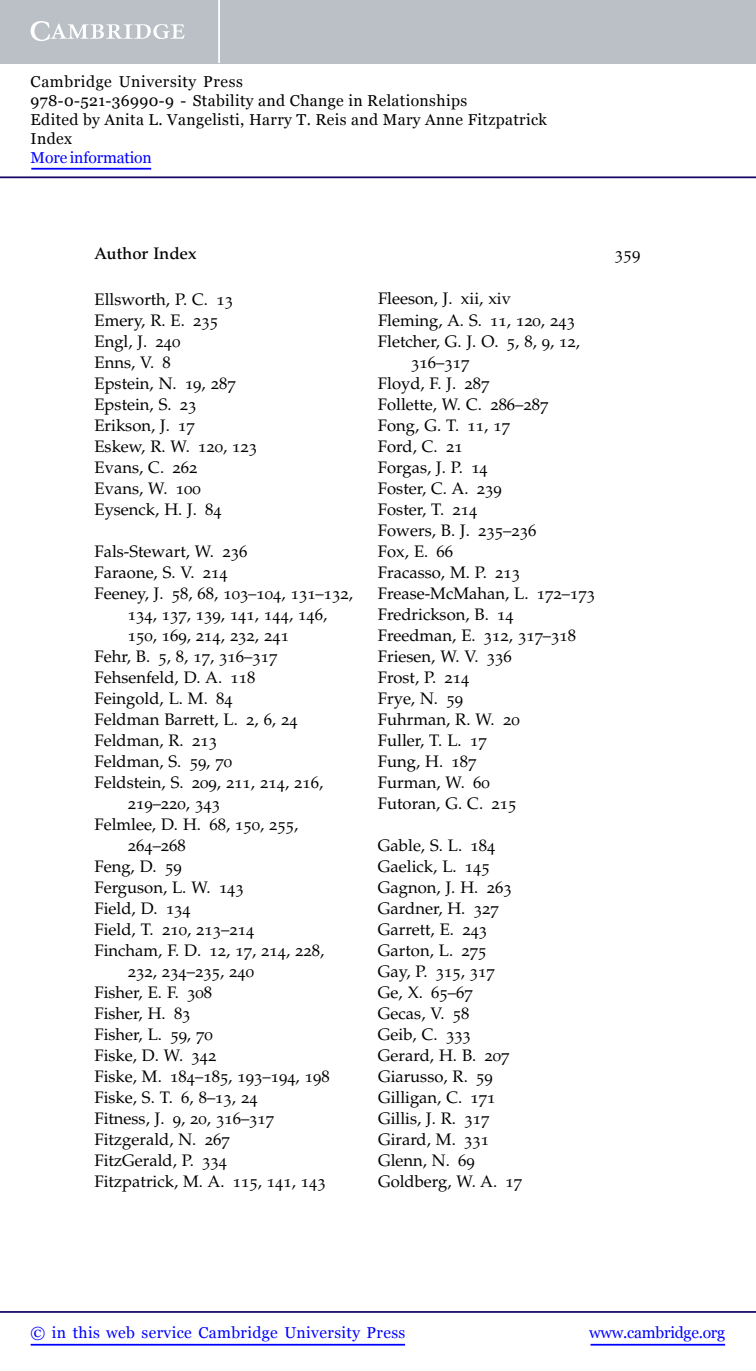
<style>
.page{position:relative;width:756px;height:1371px;background:#fff}
.page>*{position:absolute;margin:0;border:0;box-sizing:border-box;transform-origin:0 0}
.t1{font:16.62px/21px "Palatino";color:#000}
.t2{font:16.62px "Palatino SC";color:#000}
.t3{font:500 16.62px "Palatino";color:#000}
.t4{font:15.75px/18.9px "Georgia";letter-spacing:.025em;color:#000}
.t5{font:15.75px "Georgia";letter-spacing:.025em;color:#00f}
.t6{font:15.75px "Georgia";letter-spacing:-.015em;color:#00f}
.t7{font:15.75px "Georgia";letter-spacing:-.01em;color:#00f}
.s1{font-family:"Palatino SC"}
.s2{font-family:"Palatino"}
</style>
<div class="page">
<div style="left:0;top:0;width:756px;height:63px;background:#bac0c6"></div>
<svg style="left:31px;top:21px;width:154px;height:20px"></svg>
<hr style="left:218px;top:0;width:2px;height:63px;background:#fff">
<hr style="left:0;top:176px;width:756px;height:2px;background:#150666">
<hr style="left:591px;top:1343px;width:134px;height:2px;background:#00f">
<hr style="left:0;top:1310px;width:756px;height:2px;background:#150666">
<hr style="left:31px;top:1343px;width:374px;height:2px;background:#00f">
<hr style="left:31px;top:168px;width:120px;height:2px;background:#00f">
<p class="t4" style="left:31px;top:72px;width:518px">Cambridge University Press<br>978-0-521-36990-9 - Stability and Change in Relationships<br>Edited by Anita L. Vangelisti, Harry T. Reis and Mary Anne Fitzpatrick Index</p>
<p class="t7" style="left:31px;top:148px;width:123px">More information</p>
<p class="t3" style="left:94px;top:247px;width:104px">Author Index</p>
<p class="t2" style="left:615px;top:247px;width:27px">359</p>
<p class="t1" style="left:378px;top:290px;width:135px">Fleeson, J. xii, xiv</p>
<p class="t1" style="left:378px;top:311px;width:199px">Fleming, A. S. <span class="s1">11</span>, <span class="s1">120</span>, <span class="s1">243</span></p>
<p class="t1" style="left:378px;top:332px;width:204px">Fletcher, G. J. O. <span class="s1">5</span>, <span class="s1">8</span>, <span class="s1">9</span>, <span class="s1">12</span>,</p>
<p class="t2" style="left:411px;top:355px;width:60px">316<span class="s2">–</span>317</p>
<p class="t1" style="left:378px;top:374px;width:113px">Floyd, F. J. <span class="s1">287</span></p>
<p class="t1" style="left:378px;top:395px;width:172px">Follette, W. C. <span class="s1">286</span>–<span class="s1">287</span></p>
<p class="t1" style="left:378px;top:416px;width:134px">Fong, G. T. <span class="s1">11</span>, <span class="s1">17</span></p>
<p class="t1" style="left:378px;top:437px;width:86px">Ford, C. <span class="s1">21</span></p>
<p class="t1" style="left:378px;top:458px;width:111px">Forgas, J. P. <span class="s1">14</span></p>
<p class="t1" style="left:378px;top:479px;width:125px">Foster, C. A. <span class="s1">239</span></p>
<p class="t1" style="left:378px;top:500px;width:101px">Foster, T. <span class="s1">214</span></p>
<p class="t1" style="left:378px;top:521px;width:160px">Fowers, B. J. <span class="s1">235</span>–<span class="s1">236</span></p>
<p class="t1" style="left:378px;top:542px;width:77px">Fox, E. <span class="s1">66</span></p>
<p class="t1" style="left:378px;top:563px;width:144px">Fracasso, M. P. <span class="s1">213</span></p>
<p class="t1" style="left:378px;top:584px;width:219px">Frease-McMahan, L. <span class="s1">172</span>–<span class="s1">173</span></p>
<p class="t1" style="left:378px;top:605px;width:137px">Fredrickson, B. <span class="s1">14</span></p>
<p class="t1" style="left:378px;top:626px;width:200px">Freedman, E. <span class="s1">312</span>, <span class="s1">317</span>–<span class="s1">318</span></p>
<p class="t1" style="left:378px;top:647px;width:135px">Friesen, W. V. <span class="s1">336</span></p>
<p class="t1" style="left:378px;top:668px;width:93px">Frost, P. <span class="s1">214</span></p>
<p class="t1" style="left:378px;top:689px;width:87px">Frye, N. <span class="s1">59</span></p>
<p class="t1" style="left:378px;top:710px;width:143px">Fuhrman, R. W. <span class="s1">20</span></p>
<p class="t1" style="left:378px;top:731px;width:110px">Fuller, T. L. <span class="s1">17</span></p>
<p class="t1" style="left:378px;top:752px;width:100px">Fung, H. <span class="s1">187</span></p>
<p class="t1" style="left:378px;top:773px;width:113px">Furman, W. <span class="s1">60</span></p>
<p class="t1" style="left:378px;top:794px;width:140px">Futoran, G. C. <span class="s1">215</span></p>
<p class="t1" style="left:378px;top:836px;width:146px">Gable, S. L. <span class="s1">184<br></span>Gaelick, L. <span class="s1">145<br></span>Gagnon, J. H. <span class="s1">263<br></span>Gardner, H. <span class="s1">327<br></span>Garrett, E. <span class="s1">243<br></span>Garton, L. <span class="s1">275<br></span>Gay, P. <span class="s1">315</span>, <span class="s1">317<br></span>Ge, X. <span class="s1">65</span>–<span class="s1">67<br></span>Gecas, V. <span class="s1">58<br></span>Geib, C. <span class="s1">333<br></span>Gerard, H. B. <span class="s1">207<br></span>Giarusso, R. <span class="s1">59<br></span>Gilligan, C. <span class="s1">171<br></span>Gillis, J. R. <span class="s1">317<br></span>Girard, M. <span class="s1">331<br></span>Glenn, N. <span class="s1">69<br></span>Goldberg, W. A. <span class="s1">17</span></p>
<p class="t1" style="left:94px;top:290px;width:164px">Ellsworth, P. C. <span class="s1">13<br></span>Emery, R. E. <span class="s1">235<br></span>Engl, J. <span class="s1">240<br></span>Enns, V. <span class="s1">8<br></span>Epstein, N. <span class="s1">19</span>, <span class="s1">287<br></span>Epstein, S. <span class="s1">23<br></span>Erikson, J. <span class="s1">17<br></span>Eskew, R. W. <span class="s1">120</span>, <span class="s1">123<br></span>Evans, C. <span class="s1">262<br></span>Evans, W. <span class="s1">100<br></span>Eysenck, H. J. <span class="s1">84</span></p>
<p class="t1" style="left:95px;top:542px;width:154px">Fals-Stewart, W. <span class="s1">236</span></p>
<p class="t1" style="left:95px;top:563px;width:135px">Faraone, S. V. <span class="s1">214</span></p>
<p class="t2" style="left:95px;top:586px;width:260px"><span class="s2">Feeney, J.</span> 58<span class="s2">,</span> 68<span class="s2">,</span> 103<span class="s2">–</span>104<span class="s2">,</span> 131<span class="s2">–</span>132<span class="s2">,</span></p>
<p class="t2" style="left:128px;top:607px;width:201px">134<span class="s2">,</span> 137<span class="s2">,</span> 139<span class="s2">,</span> 141<span class="s2">,</span> 144<span class="s2">,</span> 146<span class="s2">,</span></p>
<p class="t2" style="left:128px;top:628px;width:163px">150<span class="s2">,</span> 169<span class="s2">,</span> 214<span class="s2">,</span> 232<span class="s2">,</span> 241</p>
<p class="t1" style="left:95px;top:647px;width:184px">Fehr, B. <span class="s1">5</span>, <span class="s1">8</span>, <span class="s1">17</span>, <span class="s1">316</span>–<span class="s1">317</span></p>
<p class="t1" style="left:95px;top:668px;width:162px">Fehsenfeld, D. A. <span class="s1">118</span></p>
<p class="t1" style="left:95px;top:689px;width:140px">Feingold, L. M. <span class="s1">84</span></p>
<p class="t1" style="left:95px;top:710px;width:205px">Feldman Barrett, L. <span class="s1">2</span>, <span class="s1">6</span>, <span class="s1">24</span></p>
<p class="t1" style="left:95px;top:731px;width:124px">Feldman, R. <span class="s1">213</span></p>
<p class="t1" style="left:95px;top:752px;width:139px">Feldman, S. <span class="s1">59</span>, <span class="s1">70</span></p>
<p class="t1" style="left:94px;top:773px;width:230px">Feldstein, S. <span class="s1">209</span>, <span class="s1">211</span>, <span class="s1">214</span>, <span class="s1">216</span>,</p>
<p class="t2" style="left:128px;top:796px;width:94px">219<span class="s2">–</span>220<span class="s2">,</span> 343</p>
<p class="t1" style="left:94px;top:815px;width:205px">Felmlee, D. H. <span class="s1">68</span>, <span class="s1">150</span>, <span class="s1">255</span>,</p>
<p class="t2" style="left:128px;top:838px;width:60px">264<span class="s2">–</span>268</p>
<p class="t1" style="left:94px;top:857px;width:89px">Feng, D. <span class="s1">59</span></p>
<p class="t1" style="left:94px;top:878px;width:151px">Ferguson, L. W. <span class="s1">143</span></p>
<p class="t1" style="left:94px;top:899px;width:98px">Field, D. <span class="s1">134</span></p>
<p class="t1" style="left:94px;top:920px;width:161px">Field, T. <span class="s1">210</span>, <span class="s1">213</span>–<span class="s1">214</span></p>
<p class="t1" style="left:94px;top:941px;width:231px">Fincham, F. D. <span class="s1">12</span>, <span class="s1">17</span>, <span class="s1">214</span>, <span class="s1">228</span>,</p>
<p class="t2" style="left:128px;top:964px;width:128px">232<span class="s2">,</span> 234<span class="s2">–</span>235<span class="s2">,</span> 240</p>
<p class="t1" style="left:94px;top:983px;width:119px">Fisher, E. F. <span class="s1">308</span></p>
<p class="t1" style="left:94px;top:1004px;width:98px">Fisher, H. <span class="s1">83</span></p>
<p class="t1" style="left:94px;top:1025px;width:120px">Fisher, L. <span class="s1">59</span>, <span class="s1">70</span></p>
<p class="t1" style="left:94px;top:1046px;width:123px">Fiske, D. W. <span class="s1">342</span></p>
<p class="t2" style="left:94px;top:1069px;width:237px"><span class="s2">Fiske, M.</span> 184<span class="s2">–</span>185<span class="s2">,</span> 193<span class="s2">–</span>194<span class="s2">,</span> 198</p>
<p class="t1" style="left:94px;top:1088px;width:165px">Fiske, S. T. <span class="s1">6</span>, <span class="s1">8</span>–<span class="s1">13</span>, <span class="s1">24</span></p>
<p class="t1" style="left:94px;top:1109px;width:181px">Fitness, J. <span class="s1">9</span>, <span class="s1">20</span>, <span class="s1">316</span>–<span class="s1">317</span></p>
<p class="t1" style="left:94px;top:1130px;width:137px">Fitzgerald, N. <span class="s1">267</span></p>
<p class="t1" style="left:94px;top:1151px;width:134px">FitzGerald, P. <span class="s1">334</span></p>
<p class="t1" style="left:94px;top:1172px;width:233px">Fitzpatrick, M. A. <span class="s1">115</span>, <span class="s1">141</span>, <span class="s1">143</span></p>
<p class="t5" style="left:31px;top:1322px;width:376px">© in this web service Cambridge University Press</p>
<p class="t6" style="left:589px;top:1322px;width:137px">www.cambridge.org</p>
</div>
